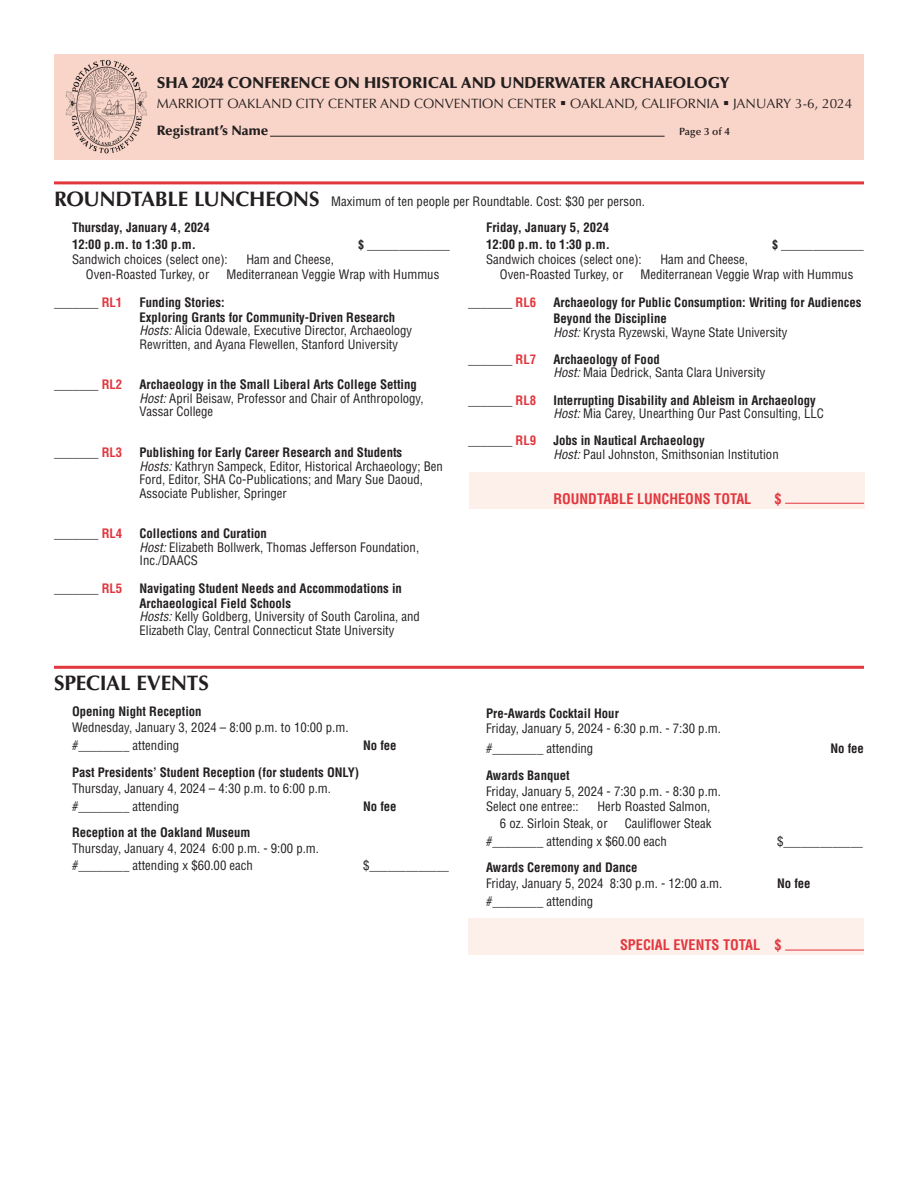
<style>
.page{position:relative;width:918px;height:1188px;background:#fff}
.page>*{position:absolute;margin:0;border:0;box-sizing:border-box;transform-origin:0 0}
.h2_red_rule_above{font:700 21px "Optima LT Std";letter-spacing:-.015em;color:#231f20}
.b1{font:900 15.75px "Optima LT Std";color:#231f20}
.t1{font:700 condensed 14.25px "Helvetica LT Std";color:#e1373d}
.b1-2{font:13.5px "Optima LT Std";color:#231f20}
.b1-3{font:900 13.5px "Optima LT Std";color:#231f20}
.roundtable_text{font:condensed 12.75px/13.5px "Helvetica LT Std";color:#231f20}
.roundtable_EVENT{font:700 condensed 12.75px/16.5px "Helvetica LT Std";color:#231f20}
.special_events_text{font:condensed 12.75px "Helvetica LT Std";color:#231f20}
.special_events_EVENT{font:700 condensed 12.75px "Helvetica LT Std";color:#231f20}
.h2_red_rule_above-2{font:condensed 12.75px "Helvetica LT Std";color:#231f20}
.luncheon_line_2{font:700 condensed 12.75px "Helvetica LT Std";color:#231f20}
.special_events_text-2{font:700 condensed 12.75px "Helvetica LT Std";color:#231f20}
.t2{font:600 10.5px "Optima LT Std";color:#231f20}
.s1{font-family:"Optima LT Std";font-weight:700;font-stretch:normal;font-size:21px}
.s2{font-weight:700;font-size:12px}
.s3{color:#e1373d}
.s4{font-style:italic}
</style>
<div class="page">
<div style="left:468px;top:918px;width:396px;height:36px;background:#fdefea"></div>
<hr style="left:54px;top:666px;width:810px;height:3px;background:#e1373d">
<hr style="left:785px;top:950px;width:79px;height:1px;background:#e1373d">
<div style="left:469px;top:472px;width:396px;height:37px;background:#fdefea"></div>
<hr style="left:54px;top:181px;width:810px;height:3px;background:#e1373d">
<hr style="left:785px;top:503px;width:79px;height:1px;background:#e1373d">
<div style="left:54px;top:54px;width:810px;height:106px;background:#f9d4c8"></div>
<hr style="left:270px;top:136px;width:395px;height:1px;background:#231f20">
<img style="left:65px;top:59px;width:82px;height:95px">
<p class="b1" style="left:157px;top:74px;width:574px">SHA 2024 CONFERENCE ON HISTORICAL AND UNDERWATER ARCHAEOLOGY</p>
<p class="b1-2" style="left:157px;top:96px;width:697px">MARRIOTT OAKLAND CITY CENTER AND CONVENTION CENTER ▪ OAKLAND, CALIFORNIA ▪ JANUARY 3-6, 2024</p>
<p class="b1-3" style="left:157px;top:123px;width:113px">Registrant’s Name</p>
<p class="t2" style="left:679px;top:125px;width:52px">Page 3 of 4</p>
<p class="h2_red_rule_above-2" style="left:54px;top:193px;width:593px"><span class="s1">ROUNDTABLE LUNCHEONS</span> Maximum of ten people per Roundtable. Cost: $30 per person.</p>
<p class="roundtable_EVENT" style="left:72px;top:219px;width:139px">Thursday, January 4, 2024<br>12:00 p.m. to 1:30 p.m.</p>
<p class="roundtable_EVENT" style="left:486px;top:219px;width:125px">Friday, January 5, 2024<br>12:00 p.m. to 1:30 p.m.</p>
<p class="roundtable_text" style="left:358px;top:237px;width:93px"><span class="s2">$</span> _____________</p>
<p class="roundtable_text" style="left:772px;top:237px;width:93px"><span class="s2">$</span> _____________</p>
<p class="roundtable_text" style="left:72px;top:252px;width:157px">Sandwich choices (select one):</p>
<p class="roundtable_text" style="left:247px;top:252px;width:89px">Ham and Cheese,</p>
<p class="roundtable_text" style="left:86px;top:268px;width:125px">Oven-Roasted Turkey, or</p>
<p class="roundtable_text" style="left:226px;top:268px;width:214px">Mediterranean Veggie Wrap with Hummus</p>
<p class="roundtable_EVENT" style="left:54px;top:294px;width:70px">_______ <span class="s3">RL1</span></p>
<p class="roundtable_EVENT" style="left:140px;top:294px;width:87px">Funding Stories:</p>
<p class="luncheon_line_2" style="left:140px;top:309px;width:257px">Exploring Grants for Community-Driven Research</p>
<p class="roundtable_text" style="left:140px;top:324px;width:274px"><span class="s4">Hosts:</span> Alicia Odewale, Executive Director, Archaeology<br>Rewritten, and Ayana Flewellen, Stanford University</p>
<p class="roundtable_EVENT" style="left:54px;top:376px;width:70px">_______ <span class="s3">RL2</span></p>
<p class="roundtable_EVENT" style="left:140px;top:376px;width:279px">Archaeology in the Small Liberal Arts College Setting</p>
<p class="roundtable_text" style="left:140px;top:391px;width:286px"><span class="s4">Host:</span> April Beisaw, Professor and Chair of Anthropology,<br>Vassar College</p>
<p class="roundtable_EVENT" style="left:54px;top:444px;width:70px">_______ <span class="s3">RL3</span></p>
<p class="roundtable_EVENT" style="left:140px;top:444px;width:264px">Publishing for Early Career Research and Students</p>
<p class="roundtable_text" style="left:140px;top:459px;width:305px"><span class="s4">Hosts:</span> Kathryn Sampeck, Editor, Historical Archaeology; Ben<br>Ford, Editor, SHA Co-Publications; and Mary Sue Daoud,<br>Associate Publisher, Springer</p>
<p class="roundtable_EVENT" style="left:54px;top:525px;width:70px">_______ <span class="s3">RL4</span></p>
<p class="roundtable_EVENT" style="left:140px;top:525px;width:129px">Collections and Curation</p>
<p class="roundtable_text" style="left:140px;top:540px;width:281px"><span class="s4">Host:</span> Elizabeth Bollwerk, Thomas Jefferson Foundation,<br>Inc./DAACS</p>
<p class="roundtable_EVENT" style="left:54px;top:580px;width:70px">_______ <span class="s3">RL5</span></p>
<p class="roundtable_EVENT" style="left:140px;top:580px;width:264px">Navigating Student Needs and Accommodations in</p>
<p class="luncheon_line_2" style="left:140px;top:595px;width:153px">Archaeological Field Schools</p>
<p class="roundtable_text" style="left:140px;top:610px;width:282px"><span class="s4">Hosts:</span> Kelly Goldberg, University of South Carolina, and<br>Elizabeth Clay, Central Connecticut State University</p>
<p class="h2_red_rule_above" style="left:54px;top:671px;width:156px">SPECIAL EVENTS</p>
<p class="special_events_EVENT" style="left:72px;top:704px;width:131px">Opening Night Reception</p>
<p class="special_events_text" style="left:72px;top:720px;width:278px">Wednesday, January 3, 2024 – 8:00 p.m. to 10:00 p.m.</p>
<p class="special_events_text" style="left:72px;top:737px;width:109px">#________ attending</p>
<p class="special_events_text-2" style="left:363px;top:737px;width:35px">No fee</p>
<p class="special_events_EVENT" style="left:72px;top:765px;width:289px">Past Presidents’ Student Reception (for students ONLY)</p>
<p class="special_events_text" style="left:72px;top:780px;width:261px">Thursday, January 4, 2024 – 4:30 p.m. to 6:00 p.m.</p>
<p class="special_events_text" style="left:72px;top:798px;width:109px">#________ attending</p>
<p class="special_events_text-2" style="left:363px;top:798px;width:35px">No fee</p>
<p class="special_events_EVENT" style="left:72px;top:824px;width:180px">Reception at the Oakland Museum</p>
<p class="special_events_text" style="left:72px;top:840px;width:249px">Thursday, January 4, 2024 6:00 p.m. - 9:00 p.m.</p>
<p class="special_events_text" style="left:72px;top:858px;width:182px">#________ attending x $60.00 each</p>
<p class="special_events_text" style="left:363px;top:858px;width:87px">$_____________</p>
<p class="roundtable_text" style="left:486px;top:252px;width:157px">Sandwich choices (select one):</p>
<p class="roundtable_text" style="left:661px;top:252px;width:89px">Ham and Cheese,</p>
<p class="roundtable_text" style="left:500px;top:268px;width:125px">Oven-Roasted Turkey, or</p>
<p class="roundtable_text" style="left:640px;top:268px;width:214px">Mediterranean Veggie Wrap with Hummus</p>
<p class="roundtable_EVENT" style="left:468px;top:294px;width:70px">_______ <span class="s3">RL6</span></p>
<p class="roundtable_EVENT" style="left:554px;top:294px;width:310px">Archaeology for Public Consumption: Writing for Audiences<br>Beyond the Discipline</p>
<p class="roundtable_text" style="left:554px;top:325px;width:236px"><span class="s4">Host:</span> Krysta Ryzewski, Wayne State University</p>
<p class="roundtable_EVENT" style="left:468px;top:351px;width:70px">_______ <span class="s3">RL7</span></p>
<p class="roundtable_EVENT" style="left:554px;top:351px;width:108px">Archaeology of Food</p>
<p class="roundtable_text" style="left:554px;top:366px;width:214px"><span class="s4">Host:</span> Maia Dedrick, Santa Clara University</p>
<p class="roundtable_EVENT" style="left:468px;top:392px;width:70px">_______ <span class="s3">RL8</span></p>
<p class="roundtable_EVENT" style="left:554px;top:392px;width:264px">Interrupting Disability and Ableism in Archaeology</p>
<p class="roundtable_text" style="left:554px;top:407px;width:272px"><span class="s4">Host:</span> Mia Carey, Unearthing Our Past Consulting, LLC</p>
<p class="roundtable_EVENT" style="left:468px;top:432px;width:70px">_______ <span class="s3">RL9</span></p>
<p class="roundtable_EVENT" style="left:554px;top:432px;width:153px">Jobs in Nautical Archaeology</p>
<p class="roundtable_text" style="left:554px;top:447px;width:227px"><span class="s4">Host:</span> Paul Johnston, Smithsonian Institution</p>
<p class="t1" style="left:554px;top:489px;width:199px">ROUNDTABLE LUNCHEONS TOTAL</p>
<p class="t1" style="left:774px;top:489px;width:9px">$</p>
<p class="special_events_EVENT" style="left:486px;top:705px;width:134px">Pre-Awards Cocktail Hour</p>
<p class="special_events_text" style="left:486px;top:721px;width:236px">Friday, January 5, 2024 - 6:30 p.m. - 7:30 p.m.</p>
<p class="roundtable_text" style="left:486px;top:742px;width:109px">#________ attending</p>
<p class="roundtable_EVENT" style="left:830px;top:740px;width:35px">No fee</p>
<p class="special_events_EVENT" style="left:486px;top:768px;width:85px">Awards Banquet</p>
<p class="special_events_text" style="left:486px;top:783px;width:236px">Friday, January 5, 2024 - 7:30 p.m. - 8:30 p.m.</p>
<p class="roundtable_text" style="left:486px;top:800px;width:94px">Select one entree::</p>
<p class="roundtable_text" style="left:500px;top:798px;width:212px;line-height:17.1px;text-indent:98px">Herb Roasted Salmon,<br>6 oz. Sirloin Steak, or</p>
<p class="roundtable_text" style="left:625px;top:817px;width:88px">Cauliflower Steak</p>
<p class="special_events_text" style="left:486px;top:834px;width:182px">#________ attending x $60.00 each</p>
<p class="special_events_text" style="left:777px;top:834px;width:87px">$_____________</p>
<p class="special_events_EVENT" style="left:486px;top:860px;width:153px">Awards Ceremony and Dance</p>
<p class="special_events_text" style="left:486px;top:875px;width:238px">Friday, January 5, 2024 8:30 p.m. - 12:00 a.m.</p>
<p class="special_events_text-2" style="left:777px;top:875px;width:35px">No fee</p>
<p class="special_events_text" style="left:486px;top:893px;width:109px">#________ attending</p>
<p class="t1" style="left:620px;top:936px;width:163px">SPECIAL EVENTS TOTAL $</p>
</div>
